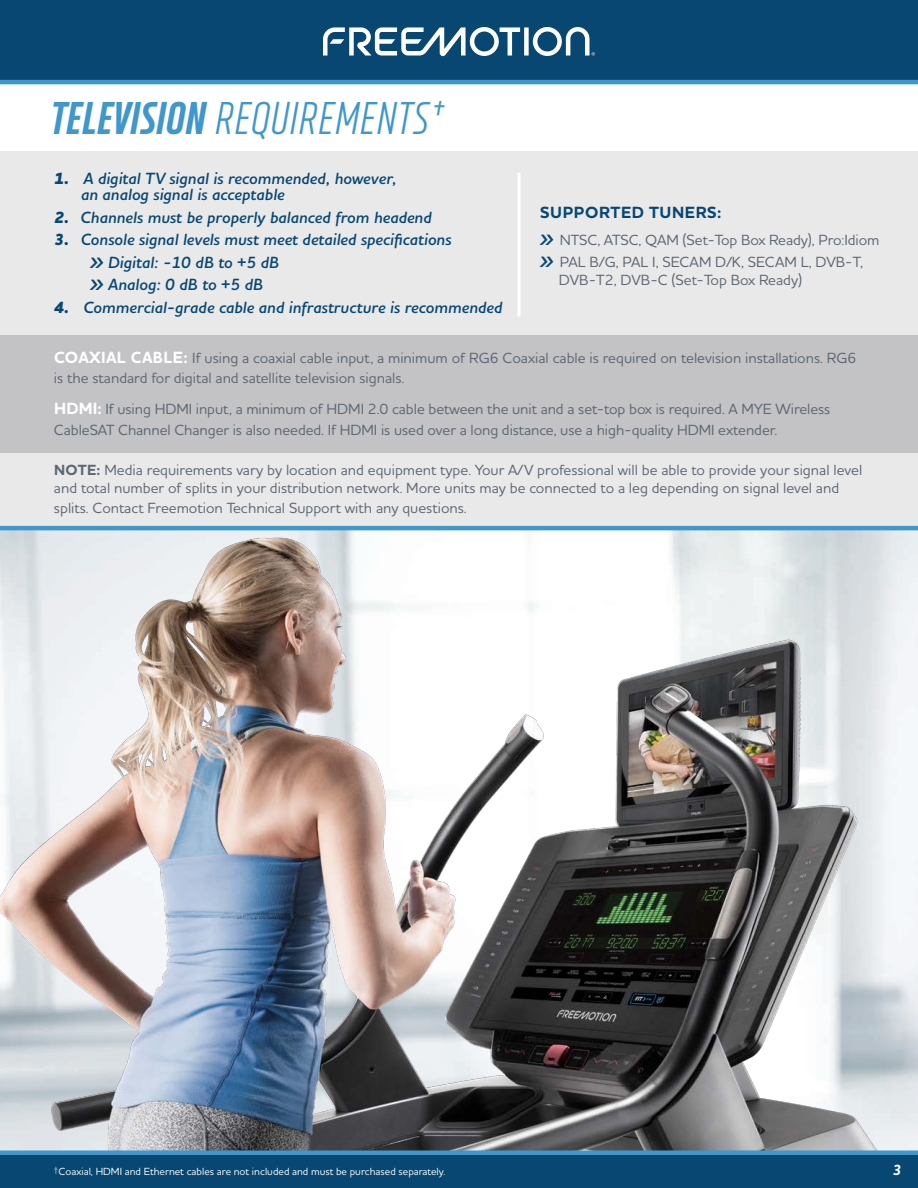
<style>
.page{position:relative;width:918px;height:1188px;background:#fff}
.page>*{position:absolute;margin:0;border:0;box-sizing:border-box;transform-origin:0 0}
.t1{font:italic condensed 45px "XXII Neue Norm";letter-spacing:.005em;color:#3f97cc}
.t2{font:italic 600 16.5px/22.5px "Houschka Pro";color:#074772}
.t3{font:700 16.5px "Houschka Pro";letter-spacing:.035em;color:#074772}
.t4{font:500 15px/18px "Houschka Pro";color:#5c6771}
.t5{font:italic 700 15px "Houschka Alt Pro";color:#fff}
.t6{font:500 10.5px "Houschka Pro";color:#fff}
.s1{font-weight:900}
.s2{font-family:"Houschka Alt Pro";font-weight:800}
.s3{font-size:22.5px}
.s4{font-weight:600;font-style:italic;font-size:22.5px;color:#074772}
.s5{font-weight:700;font-size:16.5px;color:#fff}
.s6{font-weight:700}
</style>
<div class="page">
<div style="left:0;top:151px;width:918px;height:377px;background:#e9e9ea"></div>
<div style="left:0;top:335px;width:918px;height:118px;background:#c3c2c5"></div>
<hr style="left:0;top:526px;width:918px;height:4px;background:#3f97cc">
<img style="left:0;top:530px;width:883px;height:621px">
<hr style="left:0;top:1151px;width:918px;height:4px;background:#3f97cc">
<div style="left:0;top:0;width:918px;height:81px;background:#074772"></div>
<div style="left:0;top:1155px;width:918px;height:33px;background:#074772"></div>
<svg style="left:323px;top:27px;width:272px;height:29px"></svg>
<hr style="left:0;top:80px;width:918px;height:4px;background:#3f97cc">
<hr style="left:518px;top:173px;width:2px;height:143px;background:#fff">
<p class="t1" style="left:51px;top:92px;width:395px"><span class="s1">TELEVISION</span> REQUIREMENTS†</p>
<p class="t2" style="left:81px;top:170px;width:317px;line-height:16.5px;text-indent:-27px"><span class="s2">1.</span> A digital TV signal is recommended, however, an analog signal is acceptable</p>
<p class="t2" style="left:54px;top:206px;width:379px"><span class="s2">2.</span> Channels must be properly balanced from headend</p>
<p class="t2" style="left:90px;top:228px;width:363px;text-indent:-36px"><span class="s2">3.</span> Console signal levels must meet detailed specifications <span class="s3">»</span> Digital: -10 dB to +5 dB<br><span class="s3">»</span> Analog: 0 dB to +5 dB</p>
<p class="t2" style="left:54px;top:296px;width:450px"><span class="s2">4.</span> Commercial-grade cable and infrastructure is recommended</p>
<p class="t3" style="left:540px;top:201px;width:183px">SUPPORTED TUNERS:</p>
<p class="t4" style="left:540px;top:230px;width:341px"><span class="s4">»</span> NTSC, ATSC, QAM (Set-Top Box Ready), Pro:Idiom</p>
<p class="t4" style="left:559px;top:253px;width:306px;text-indent:-19px"><span class="s4">»</span> PAL B/G, PAL I, SECAM D/K, SECAM L, DVB-T,<br>DVB-T2, DVB-C (Set-Top Box Ready)</p>
<p class="t4" style="left:54px;top:348px;width:804px;line-height:19.8px"><span class="s5">COAXIAL CABLE:</span> If using a coaxial cable input, a minimum of RG6 Coaxial cable is required on television installations. RG6 is the standard for digital and satellite television signals.</p>
<p class="t4" style="left:54px;top:398px;width:778px;line-height:21px"><span class="s5">HDMI:</span> If using HDMI input, a minimum of HDMI 2.0 cable between the unit and a set-top box is required. A MYE Wireless<br>CableSAT Channel Changer is also needed. If HDMI is used over a long distance, use a high-quality HDMI extender.</p>
<p class="t4" style="left:54px;top:461px;width:810px"><span class="s6">NOTE:</span> Media requirements vary by location and equipment type. Your A/V professional will be able to provide your signal level and total number of splits in your distribution network. More units may be connected to a leg depending on signal level and</p>
<p class="t4" style="left:54px;top:499px;width:414px">splits. Contact Freemotion Technical Support with any questions.</p>
<p class="t6" style="left:54px;top:1164px;width:393px"><sup>†</sup>Coaxial, HDMI and Ethernet cables are not included and must be purchased separately.</p>
<p class="t5" style="left:892px;top:1160px;width:10px">3</p>
</div>
